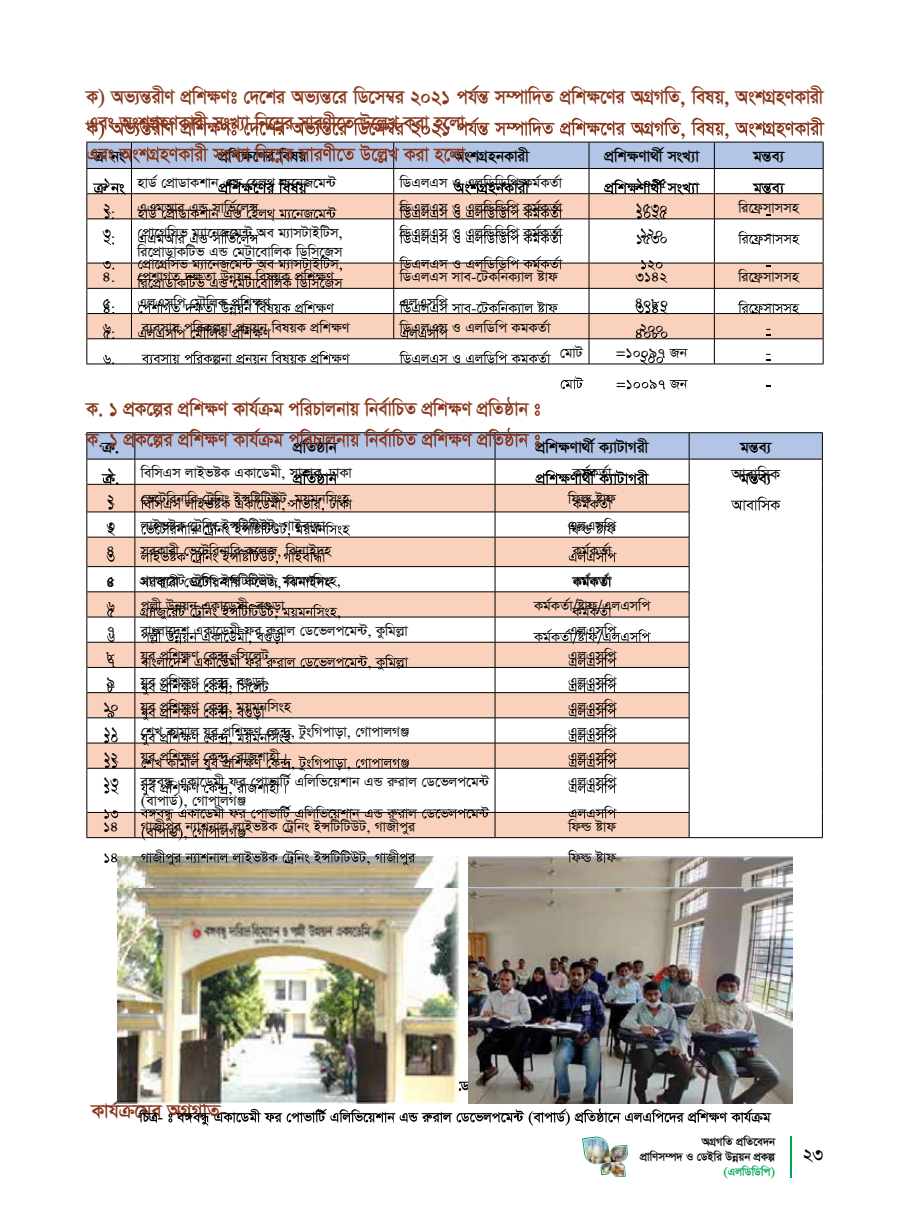
<style>
.page{position:relative;width:910px;height:1212px;background:#fff}
.page>*{position:absolute;margin:0;border:0;box-sizing:border-box;transform-origin:0 0}
.t1{font:22.5px/25.8px "Sutonny MJ Bold";color:#88381d;scale:.93 1}
.t2{font:22.5px "Sutonny MJ Bold";color:#88381e}
.t3{font:21px "Sutonny MJ";color:#000}
.t4{font:18px "Sutonny MJ Bold";color:#000}
.t5{font:18px "Sutonny MJ";color:#000}
.t6{font:16.5px/19px "Sutonny MJ";color:#000;text-align:right}
.t7{font:13.2px/15px "Sutonny MJ Bold";color:#000;text-align:right}
.t8{font:13.2px "Sutonny MJ Bold";color:#00a651}
</style>
<div class="page">
<hr style="left:790px;top:1136px;width:1px;height:42px;background:#00a651">
<svg style="left:582px;top:1136px;width:46px;height:41px"></svg>
<img style="left:583px;top:1138px;width:27px;height:26px">
<img style="left:610px;top:1162px;width:14px;height:14px">
<img style="left:609px;top:1146px;width:17px;height:16px">
<svg style="left:87px;top:772px;width:601px;height:65px"></svg>
<hr style="left:86px;top:768px;width:1px;height:44px;background:#000">
<hr style="left:134px;top:768px;width:1px;height:44px;background:#000">
<hr style="left:821px;top:768px;width:1px;height:44px;background:#000">
<svg style="left:86px;top:812px;width:1px;height:25px"></svg>
<svg style="left:821px;top:812px;width:1px;height:25px"></svg>
<hr style="left:86px;top:837px;width:49px;height:1px;background:#000">
<hr style="left:495px;top:837px;width:194px;height:1px;background:#000">
<hr style="left:689px;top:837px;width:133px;height:1px;background:#000">
<hr style="left:494px;top:768px;width:1px;height:44px;background:#000">
<hr style="left:688px;top:768px;width:1px;height:44px;background:#000">
<hr style="left:87px;top:812px;width:48px;height:1px;background:#000">
<hr style="left:495px;top:812px;width:194px;height:1px;background:#000">
<svg style="left:688px;top:813px;width:1px;height:24px"></svg>
<img style="left:117px;top:857px;width:341px;height:31px">
<img style="left:468px;top:856px;width:324px;height:32px">
<svg style="left:138px;top:1108px;width:633px;height:18px"></svg>
<svg style="left:567px;top:850px;width:49px;height:13px"></svg>
<svg style="left:141px;top:849px;width:275px;height:17px"></svg>
<svg style="left:104px;top:853px;width:13px;height:10px"></svg>
<svg style="left:568px;top:806px;width:49px;height:13px"></svg>
<svg style="left:134px;top:805px;width:361px;height:35px"></svg>
<svg style="left:104px;top:809px;width:14px;height:10px"></svg>
<svg style="left:568px;top:780px;width:49px;height:13px"></svg>
<svg style="left:140px;top:780px;width:146px;height:16px"></svg>
<svg style="left:104px;top:784px;width:14px;height:11px"></svg>
<svg style="left:85px;top:427px;width:737px;height:345px"></svg>
<svg style="left:616px;top:380px;width:72px;height:9px"></svg>
<svg style="left:560px;top:376px;width:23px;height:13px"></svg>
<svg style="left:85px;top:117px;width:739px;height:248px"></svg>
<img style="left:117px;top:888px;width:341px;height:215px">
<img style="left:468px;top:888px;width:324px;height:215px">
<h1 class="t1" style="left:86px;top:85px;width:794px">K) AF¨ŠÍIXY CÖWKŸYT †`‡KI AF¨ŠÍ‡I WW‡M¤^I 2021 CH©ŠÍM¤ÚVW`Z CÖWKŸ‡YI AMÖMWZ, WELQ, ASKMÖNYKVIX<br>GES ASKMÖNYKVIX MSL¨V WB‡¤ŒI MVIYX‡Z D‡JØL KIV N‡JV-</h1>
<p class="t4" style="left:94px;top:147px;width:32px">Μ BS</p>
<p class="t4" style="left:218px;top:147px;width:90px">CÖWKŸ‡YI WELQ</p>
<p class="t4" style="left:453px;top:147px;width:77px">ASKMÖNBKVIX</p>
<p class="t4" style="left:604px;top:147px;width:96px">CÖWKŸYV_X© MSL¨V</p>
<p class="t4" style="left:753px;top:147px;width:32px">GŠÍE¨</p>
<p class="t6" style="left:103px;top:174px;width:234px">1. NVW© †CÖVWVKKVB GÛ †NJ_&amp; G¨‡BR‡G›U</p>
<p class="t6" style="left:399px;top:174px;width:164px">WWGJGM I GJWWWWWC KG©KZ©V</p>
<p class="t6" style="left:635px;top:174px;width:33px">1025</p>
<p class="t6" style="left:765px;top:174px;width:7px">-</p>
<p class="t6" style="left:103px;top:199px;width:157px">2. GGGAVI GÛ MVWF©‡JÝ</p>
<p class="t6" style="left:399px;top:199px;width:164px">WWGJGM I GJWWWWWC KG©KZ©V</p>
<p class="t6" style="left:635px;top:199px;width:34px">1530</p>
<p class="t6" style="left:738px;top:199px;width:62px">WI‡D«MVMMN</p>
<p class="t6" style="left:103px;top:224px;width:241px">3. †CÖV‡MÖWMF G¨V‡BR‡G›U AE G¨VMUVBWUM,<br>WI‡CÖVWVKWUF GÛ †GUV‡EVWJK WWWM‡RM</p>
<p class="t6" style="left:399px;top:224px;width:164px">WWGJGM I GJWWWWWC KG©KZ©V</p>
<p class="t6" style="left:640px;top:224px;width:25px">120</p>
<p class="t6" style="left:765px;top:224px;width:7px">-</p>
<p class="t6" style="left:103px;top:268px;width:232px">4. †CKVMZ `ŸZV DBŒQB WELQK CÖWKŸY</p>
<p class="t6" style="left:399px;top:268px;width:159px">WWGJGM MVE-‡UKWBK¨VJ ÓVD</p>
<p class="t6" style="left:635px;top:268px;width:33px">3142</p>
<p class="t6" style="left:738px;top:268px;width:62px">WI‡D«MVMMN</p>
<p class="t6" style="left:103px;top:293px;width:169px">5. GJGMWC †GŠWJK CÖWKŸY</p>
<p class="t6" style="left:399px;top:293px;width:50px">GJGMWC</p>
<p class="t6" style="left:635px;top:293px;width:35px">4080</p>
<p class="t6" style="left:765px;top:293px;width:7px">-</p>
<p class="t6" style="left:103px;top:319px;width:248px">6. E¨EMVQ CWIKÍBV CÖBQB WELQK CÖWKŸY</p>
<p class="t6" style="left:399px;top:319px;width:152px">WWGJGM I GJWWWC KGKZ©V</p>
<p class="t6" style="left:639px;top:319px;width:26px">200</p>
<p class="t6" style="left:765px;top:319px;width:7px">-</p>
<p class="t6" style="left:560px;top:344px;width:25px">†GVU</p>
<p class="t6" style="left:616px;top:344px;width:72px">=10097 RB</p>
<p class="t6" style="left:765px;top:344px;width:7px">-</p>
<h1 class="t1" style="left:86px;top:396px;width:489px">K. 1 CÖK‡ÍI CÖWKŸY KVH©ΜG CWIPVJBVQ WBE©VWPZ CÖWKŸY CÖWZÔVB T</h1>
<p class="t4" style="left:102px;top:437px;width:19px">Μ.</p>
<p class="t4" style="left:293px;top:437px;width:45px">CÖWZÔVB</p>
<p class="t4" style="left:535px;top:437px;width:114px">CÖWKŸYV_X© K¨VUVMIX</p>
<p class="t4" style="left:740px;top:437px;width:32px">GŠÍE¨</p>
<p class="t6" style="left:107px;top:464px;width:9px">1</p>
<p class="t6" style="left:141px;top:464px;width:212px">WEWMGM JVBFÓK GKV‡WGX, MVFVI, XVKV</p>
<p class="t6" style="left:572px;top:464px;width:40px">KG©KZ©V</p>
<p class="t5" style="left:731px;top:464px;width:50px">AVEVWMK</p>
<p class="t6" style="left:107px;top:489px;width:9px">2</p>
<p class="t6" style="left:141px;top:489px;width:210px">†F‡UWIBVWI †UªWBS BÝWÓWUDU, GQGBWMSN</p>
<p class="t6" style="left:568px;top:489px;width:49px">WDÌ ÓVD</p>
<p class="t6" style="left:107px;top:517px;width:10px">3</p>
<p class="t6" style="left:141px;top:517px;width:186px">JVBFÓK †UªWBS BÝWÓWUDU, MVBEVÜV</p>
<p class="t6" style="left:568px;top:517px;width:50px">GJGMWC</p>
<p class="t6" style="left:107px;top:542px;width:10px">4</p>
<p class="t6" style="left:141px;top:542px;width:192px">MIKVIX †F‡UWIBVWI K‡JR, WSBVB`N</p>
<p class="t6" style="left:572px;top:542px;width:40px">KG©KZ©V</p>
<p class="t6" style="left:107px;top:572px;width:10px">5</p>
<p class="t6" style="left:141px;top:572px;width:201px">MÖ¨VRY‡QU †UªWBS BÝWUWUDU, GQGBWMSN,</p>
<p class="t6" style="left:572px;top:572px;width:40px">KG©KZ©V</p>
<p class="t6" style="left:107px;top:597px;width:9px">6</p>
<p class="t6" style="left:141px;top:597px;width:145px">CJØX DBŒQB GKV‡WGX, E¸OV</p>
<p class="t6" style="left:534px;top:597px;width:118px">KG©KZ©V/ÓVD/GJGMWC</p>
<p class="t6" style="left:107px;top:622px;width:10px">7</p>
<p class="t6" style="left:141px;top:622px;width:268px">EVSJV‡`K GKV‡WGX DI IÆIVJ †W‡FJC‡G›U, KZWGJØV</p>
<p class="t6" style="left:568px;top:622px;width:50px">GJGMWC</p>
<p class="t6" style="left:107px;top:647px;width:10px">8</p>
<p class="t6" style="left:141px;top:647px;width:129px">HYE CÖWKŸY †K›`ª, WM‡JU</p>
<p class="t6" style="left:568px;top:647px;width:50px">GJGMWC</p>
<p class="t6" style="left:107px;top:672px;width:9px">9</p>
<p class="t6" style="left:141px;top:672px;width:125px">HYE CÖWKŸY †K›`ª, E¸OV</p>
<p class="t6" style="left:568px;top:672px;width:50px">GJGMWC</p>
<p class="t6" style="left:103px;top:698px;width:17px">10</p>
<p class="t6" style="left:141px;top:698px;width:152px">HYE CÖWKŸY †K›`ª, GQGBWMSN</p>
<p class="t6" style="left:568px;top:698px;width:50px">GJGMWC</p>
<p class="t6" style="left:104px;top:723px;width:16px">11</p>
<p class="t6" style="left:141px;top:723px;width:270px">†KL KVGVJ HYE CÖWKŸY †K›`ª, UZSWMCVOV, †MVCVJMÄ</p>
<p class="t6" style="left:568px;top:723px;width:50px">GJGMWC</p>
<p class="t6" style="left:103px;top:748px;width:17px">12</p>
<p class="t6" style="left:141px;top:748px;width:148px">HYE CÖWKŸY †K›`ª, IVRKVNX|</p>
<p class="t6" style="left:568px;top:748px;width:50px">GJGMWC</p>
<p class="t6" style="left:103px;top:773px;width:17px">13</p>
<p class="t6" style="left:141px;top:773px;width:349px;text-align:left">E½EÜZGKV‡WGX DI †CVFVWU© GWJWF‡QKVB GÛ IÆIVJ †W‡FJC‡G›U (EVCVW©), †MVCVJMÄ</p>
<p class="t6" style="left:568px;top:773px;width:50px">GJGMWC</p>
<p class="t6" style="left:103px;top:817px;width:17px">14</p>
<p class="t6" style="left:141px;top:817px;width:277px">MVRXCYI B¨VKBVJ JVBFÓK †UªWBS BÝWUWUDU, MVRXCYI</p>
<p class="t6" style="left:568px;top:817px;width:49px">WDÌ ÓVD</p>
<h1 class="t2" style="left:92px;top:1098px;width:137px">KVH©Μ‡GI AMÖMWZ-</h1>
<p class="t7" style="left:640px;top:1135px;width:136px">AMÖMWZ CÖWZ‡E`B<br>CÖVWYM¤Ú` I †WBWI DBŒQB CÖKÍ</p>
<p class="t8" style="left:723px;top:1165px;width:53px">(GJWWWWWC)</p>
<p class="t3" style="left:802px;top:1143px;width:22px">23</p>
</div>
